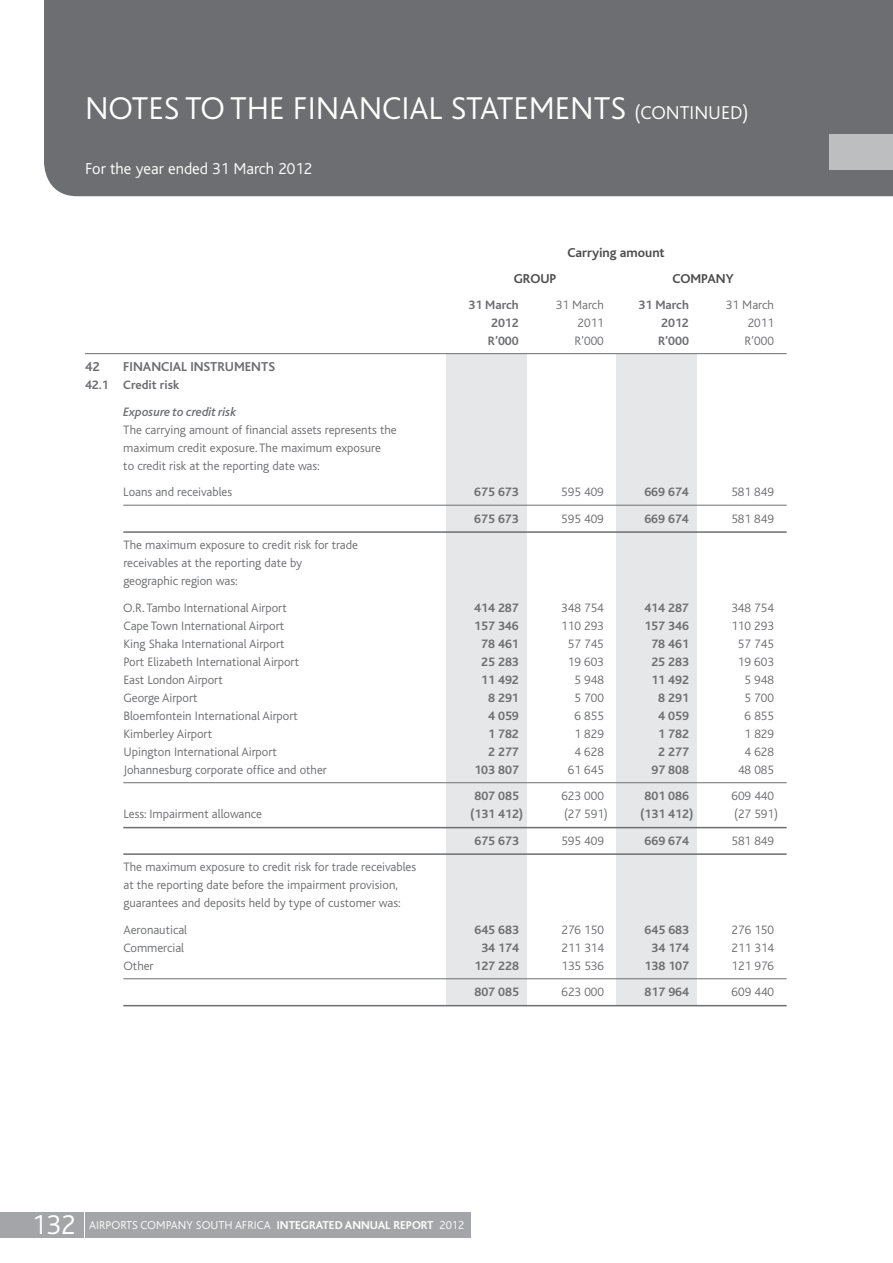
<style>
.page{position:relative;width:893px;height:1263px;background:#fff}
.page>*{position:absolute;margin:0;border:0;box-sizing:border-box;transform-origin:0 0}
.t1{font:300 33px "Bliss";color:#fff}
.t2{font:300 28.5px "Bliss";color:#fff}
.t3{font:300 19.5px "Bliss";color:#fff}
.t4{font:300 16.5px "Bliss";color:#fff}
.t5{font:700 13.5px "Bliss";color:#4d4d4f}
.t6{font:700 13.5px "Bliss";color:#6d6e71}
.t7{font:300 12.75px/18px "Bliss";color:#6d6e71}
.t8{font:700 12.75px "Bliss";color:#6d6e71}
.t9{font:italic 500 12.75px/26.5px "Bliss";color:#6d6e71}
.t10{font:300 12px "Bliss";color:#fff}
.s1{font-weight:700;font-style:normal}
.s2{font-weight:700}
</style>
<div class="page">
<div style="left:44px;top:0;width:848px;height:197px;background:#6d6e71"></div>
<div style="left:0;top:1212px;width:83px;height:25px;background:#a3a5a8"></div>
<div style="left:86px;top:1212px;width:385px;height:25px;background:#a3a5a8"></div>
<svg style="left:892px;top:0;width:1px;height:197px"></svg>
<div style="left:829px;top:134px;width:64px;height:35px;background:#bcbec0"></div>
<div style="left:616px;top:354px;width:81px;height:651px;background:#e6e7e8"></div>
<div style="left:446px;top:354px;width:81px;height:651px;background:#e6e7e8"></div>
<hr style="left:85px;top:353px;width:702px;height:1px;background:#6d6e71">
<hr style="left:123px;top:505px;width:664px;height:1px;background:#6d6e71">
<hr style="left:123px;top:531px;width:664px;height:2px;background:#6d6e71">
<hr style="left:123px;top:782px;width:664px;height:1px;background:#6d6e71">
<hr style="left:123px;top:827px;width:664px;height:1px;background:#6d6e71">
<hr style="left:123px;top:853px;width:664px;height:2px;background:#6d6e71">
<hr style="left:123px;top:978px;width:664px;height:1px;background:#6d6e71">
<hr style="left:123px;top:1005px;width:664px;height:1px;background:#6d6e71">
<p class="t1" style="left:85px;top:91px;width:20px">NOTES</p>
<p class="t1" style="left:185px;top:91px;width:64px">TO THE</p>
<p class="t1" style="left:293px;top:91px;width:224px">FINANCIAL STATEMENTS</p>
<p class="t3" style="left:634px;top:102px;width:116px">(continued)</p>
<p class="t4" style="left:85px;top:160px;width:229px">For the year ended 31 March 2012</p>
<p class="t5" style="left:567px;top:245px;width:99px">Carrying amount</p>
<p class="t5" style="left:514px;top:272px;width:8px">GROUP</p>
<p class="t5" style="left:672px;top:272px;width:38px">COMPAN</p>
<p class="t5" style="left:726px;top:272px;width:9px">Y</p>
<p class="t8" style="left:468px;top:299px;width:52px">31 March</p>
<p class="t7" style="left:556px;top:296px;width:49px">31 March</p>
<p class="t8" style="left:638px;top:299px;width:52px">31 March</p>
<p class="t7" style="left:726px;top:296px;width:49px">31 March</p>
<p class="t8" style="left:491px;top:316px;width:29px">2012</p>
<p class="t7" style="left:578px;top:314px;width:28px">2011</p>
<p class="t8" style="left:661px;top:316px;width:29px">2012</p>
<p class="t7" style="left:748px;top:314px;width:28px">2011</p>
<p class="t8" style="left:488px;top:334px;width:32px">R’000</p>
<p class="t7" style="left:574px;top:332px;width:31px">R’000</p>
<p class="t8" style="left:658px;top:334px;width:32px">R’000</p>
<p class="t7" style="left:744px;top:332px;width:31px">R’000</p>
<p class="t6" style="left:85px;top:360px;width:16px">42</p>
<p class="t6" style="left:123px;top:360px;width:20px">FINAN</p>
<p class="t6" style="left:161px;top:360px;width:115px">CIAL INSTRU MENTS</p>
<p class="t9" style="left:123px;top:372px;width:114px;text-indent:-38px"><span class="s1">42.1 Credit risk<br></span>Exposure to credit risk</p>
<p class="t7" style="left:85px;top:421px;width:16px">T</p>
<p class="t7" style="left:123px;top:421px;width:275px;text-indent:6px">he carrying amount of financial assets represents the maximum credit exposure. The maximum exposure<br>to credit risk at the reporting date was:</p>
<p class="t7" style="left:123px;top:483px;width:110px">Loans and receivables</p>
<p class="t8" style="left:474px;top:485px;width:46px">675 673</p>
<p class="t7" style="left:561px;top:483px;width:44px">595 409</p>
<p class="t8" style="left:644px;top:485px;width:46px">669 674</p>
<p class="t7" style="left:731px;top:483px;width:44px">581 849</p>
<p class="t8" style="left:474px;top:512px;width:46px">675 673</p>
<p class="t7" style="left:561px;top:510px;width:44px">595 409</p>
<p class="t8" style="left:644px;top:512px;width:46px">669 674</p>
<p class="t7" style="left:731px;top:510px;width:44px">581 849</p>
<p class="t7" style="left:85px;top:536px;width:16px">T</p>
<p class="t7" style="left:123px;top:536px;width:236px;text-indent:6px">he maximum exposure to credit risk for trade receivables at the reporting date by geographic region was:</p>
<p class="t7" style="left:85px;top:599px;width:25px">O</p>
<p class="t7" style="left:133px;top:599px;width:156px">.R. Tambo I nternational Airport</p>
<p class="t8" style="left:474px;top:601px;width:46px">414 287</p>
<p class="t7" style="left:561px;top:599px;width:44px">348 754</p>
<p class="t8" style="left:644px;top:601px;width:46px">414 287</p>
<p class="t7" style="left:731px;top:599px;width:44px">348 754</p>
<p class="t7" style="left:123px;top:617px;width:162px">Cape Town I nternational Airport</p>
<p class="t8" style="left:474px;top:619px;width:46px">157 346</p>
<p class="t7" style="left:561px;top:617px;width:44px">110 293</p>
<p class="t8" style="left:644px;top:619px;width:46px">157 346</p>
<p class="t7" style="left:731px;top:617px;width:44px">110 293</p>
<p class="t7" style="left:85px;top:635px;width:24px">K</p>
<p class="t7" style="left:130px;top:635px;width:156px">ing Shaka I nternational Airport</p>
<p class="t8" style="left:481px;top:637px;width:39px">78 461</p>
<p class="t7" style="left:568px;top:635px;width:38px">57 745</p>
<p class="t8" style="left:651px;top:637px;width:39px">78 461</p>
<p class="t7" style="left:738px;top:635px;width:38px">57 745</p>
<p class="t7" style="left:85px;top:653px;width:23px">P</p>
<p class="t7" style="left:129px;top:653px;width:171px">ort Elizabeth I nternational Airport</p>
<p class="t8" style="left:481px;top:655px;width:39px">25 283</p>
<p class="t7" style="left:568px;top:653px;width:38px">19 603</p>
<p class="t8" style="left:651px;top:655px;width:39px">25 283</p>
<p class="t7" style="left:738px;top:653px;width:38px">19 603</p>
<p class="t7" style="left:85px;top:671px;width:23px">E</p>
<p class="t7" style="left:129px;top:671px;width:95px">ast London Airport</p>
<p class="t8" style="left:481px;top:673px;width:39px">11 492</p>
<p class="t7" style="left:574px;top:671px;width:31px">5 948</p>
<p class="t8" style="left:651px;top:673px;width:39px">11 492</p>
<p class="t7" style="left:744px;top:671px;width:31px">5 948</p>
<p class="t7" style="left:123px;top:689px;width:76px">George Airport</p>
<p class="t8" style="left:488px;top:691px;width:32px">8 291</p>
<p class="t7" style="left:574px;top:689px;width:31px">5 700</p>
<p class="t8" style="left:658px;top:691px;width:32px">8 291</p>
<p class="t7" style="left:744px;top:689px;width:31px">5 700</p>
<p class="t7" style="left:123px;top:707px;width:176px">Bloemfontein I nternational Airport</p>
<p class="t8" style="left:488px;top:709px;width:32px">4 059</p>
<p class="t7" style="left:574px;top:707px;width:31px">6 855</p>
<p class="t8" style="left:658px;top:709px;width:32px">4 059</p>
<p class="t7" style="left:745px;top:707px;width:31px">6 855</p>
<p class="t7" style="left:85px;top:725px;width:24px">K</p>
<p class="t7" style="left:130px;top:725px;width:83px">imberley Airport</p>
<p class="t8" style="left:488px;top:727px;width:32px">1 782</p>
<p class="t7" style="left:574px;top:725px;width:31px">1 829</p>
<p class="t8" style="left:658px;top:727px;width:32px">1 782</p>
<p class="t7" style="left:745px;top:725px;width:31px">1 829</p>
<p class="t7" style="left:85px;top:743px;width:24px">U</p>
<p class="t7" style="left:132px;top:743px;width:147px">pington I nternational Airport</p>
<p class="t8" style="left:488px;top:745px;width:32px">2 277</p>
<p class="t7" style="left:574px;top:743px;width:31px">4 628</p>
<p class="t8" style="left:658px;top:745px;width:32px">2 277</p>
<p class="t7" style="left:745px;top:743px;width:31px">4 628</p>
<p class="t7" style="left:123px;top:761px;width:205px">Johannesburg corporate office and other</p>
<p class="t8" style="left:474px;top:763px;width:46px">103 807</p>
<p class="t7" style="left:568px;top:761px;width:38px">61 645</p>
<p class="t8" style="left:651px;top:763px;width:39px">97 808</p>
<p class="t7" style="left:738px;top:761px;width:38px">48 085</p>
<p class="t8" style="left:474px;top:790px;width:46px">807 085</p>
<p class="t7" style="left:561px;top:787px;width:44px">623 000</p>
<p class="t8" style="left:644px;top:790px;width:46px">801 086</p>
<p class="t7" style="left:731px;top:787px;width:44px">609 440</p>
<p class="t7" style="left:123px;top:805px;width:140px">Less: I mpairment allowance</p>
<p class="t8" style="left:470px;top:808px;width:55px">(131 412)</p>
<p class="t7" style="left:564px;top:805px;width:45px">(27 591)</p>
<p class="t8" style="left:640px;top:808px;width:55px">(131 412)</p>
<p class="t7" style="left:734px;top:805px;width:45px">(27 591)</p>
<p class="t8" style="left:474px;top:834px;width:46px">675 673</p>
<p class="t7" style="left:561px;top:832px;width:44px">595 409</p>
<p class="t8" style="left:644px;top:834px;width:46px">669 674</p>
<p class="t7" style="left:731px;top:832px;width:44px">581 849</p>
<p class="t7" style="left:85px;top:858px;width:16px">T</p>
<p class="t7" style="left:123px;top:858px;width:294px;text-indent:6px">he maximum exposure to credit risk for trade receivables at the reporting date before the impairment provision, guarantees and deposits held by type of customer was:</p>
<p class="t7" style="left:123px;top:921px;width:65px">Aeronautical</p>
<p class="t8" style="left:474px;top:923px;width:46px">645 683</p>
<p class="t7" style="left:561px;top:921px;width:44px">276 150</p>
<p class="t8" style="left:645px;top:923px;width:46px">645 683</p>
<p class="t7" style="left:731px;top:921px;width:44px">276 150</p>
<p class="t7" style="left:123px;top:939px;width:62px">Commercial</p>
<p class="t8" style="left:481px;top:941px;width:39px">34 174</p>
<p class="t7" style="left:561px;top:939px;width:44px">211 314</p>
<p class="t8" style="left:651px;top:941px;width:39px">34 174</p>
<p class="t7" style="left:731px;top:939px;width:44px">211 314</p>
<p class="t7" style="left:85px;top:957px;width:25px">O</p>
<p class="t7" style="left:133px;top:957px;width:22px">ther</p>
<p class="t8" style="left:474px;top:959px;width:46px">127 228</p>
<p class="t7" style="left:561px;top:957px;width:44px">135 536</p>
<p class="t8" style="left:645px;top:959px;width:46px">138 107</p>
<p class="t7" style="left:731px;top:957px;width:44px">121 976</p>
<p class="t8" style="left:474px;top:986px;width:46px">807 085</p>
<p class="t7" style="left:561px;top:983px;width:44px">623 000</p>
<p class="t8" style="left:645px;top:986px;width:46px">817 964</p>
<p class="t7" style="left:732px;top:983px;width:44px">609 440</p>
<p class="t2" style="left:32px;top:1209px;width:46px">132</p>
<p class="t10" style="left:89px;top:1218px;width:376px">Airports Company South Africa <span class="s2">Integrated Annual Report</span> 2012</p>
</div>
